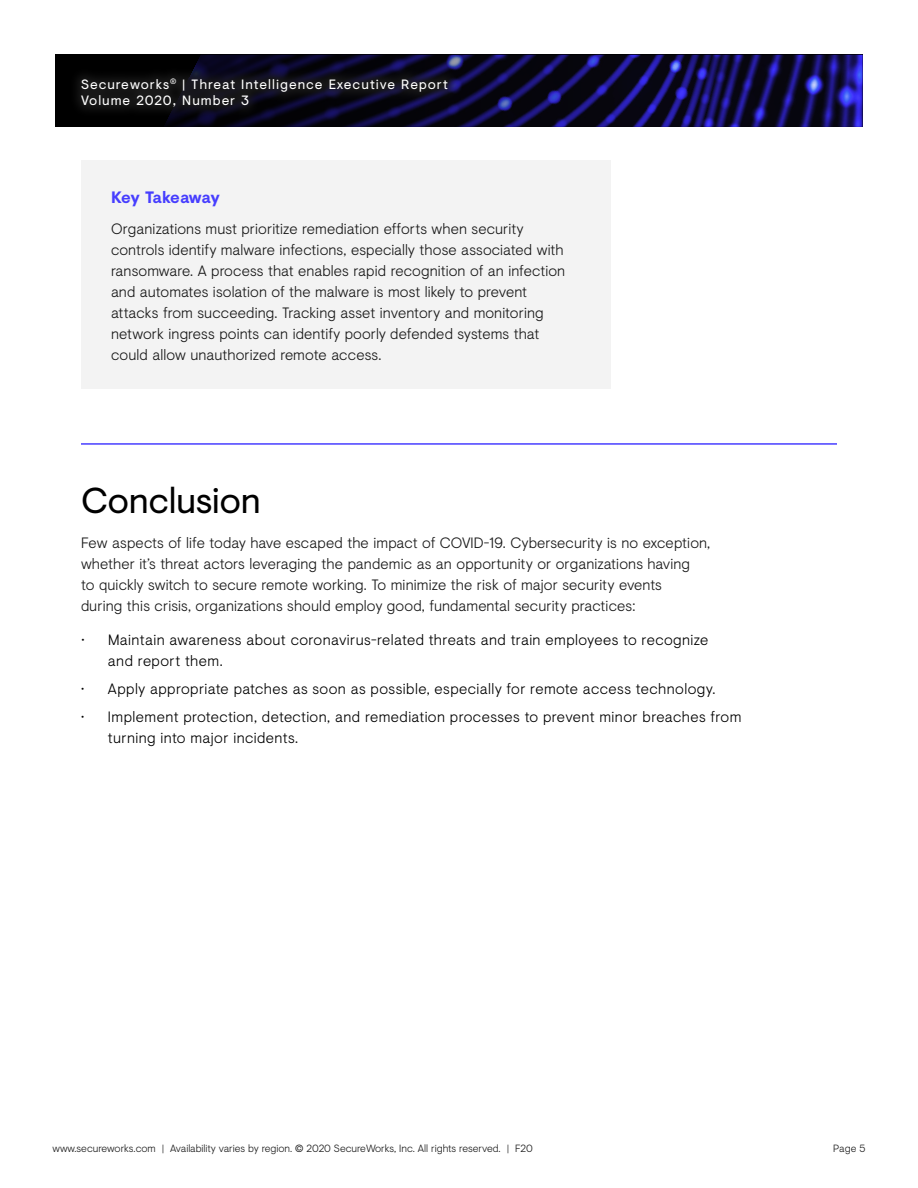
<style>
.page{position:relative;width:918px;height:1188px;background:#fff}
.page>*{position:absolute;margin:0;border:0;box-sizing:border-box;transform-origin:0 0}
.t1{font:36px "Visuelt";letter-spacing:-.01em;color:#000}
.t2{font:700 16.5px "Visuelt";letter-spacing:-.03em;color:#473eff}
.t3{font:300 15px/21px "Visuelt";letter-spacing:.005em;color:#181818}
.t4{font:300 15px/21px "Visuelt";letter-spacing:.025em;color:#000}
.t5{font:13.5px/16.5px "Visuelt";letter-spacing:.07em;color:#fff}
.t6{font:300 10.5px "Visuelt";letter-spacing:-.005em;color:#1c1c1c}
</style>
<div class="page">
<svg style="left:55px;top:55px;width:808px;height:72px;background:#100d3b"></svg>
<div style="left:69px;top:66px;width:391px;height:53px;background:#1c1c1c;opacity:.93"></div>
<hr style="left:81px;top:443px;width:756px;height:2px;background:#473eff">
<div style="left:81px;top:160px;width:530px;height:228px;background:#f3f3f3"></div>
<p class="t5" style="left:81px;top:75px;width:368px">Secureworks<sup>®</sup> | Threat Intelligence Executive Report<br>Volume 2020, Number 3</p>
<p class="t2" style="left:111px;top:185px;width:110px">Key Takeaway</p>
<p class="t3" style="left:111px;top:218px;width:456px">Organizations must prioritize remediation efforts when security controls identify malware infections, especially those associated with ransomware. A process that enables rapid recognition of an infection and automates isolation of the malware is most likely to prevent attacks from succeeding. Tracking asset inventory and monitoring network ingress points can identify poorly defended systems that could allow unauthorized remote access.</p>
<h1 class="t1" style="left:81px;top:475px;width:181px">Conclusion</h1>
<p class="t3" style="left:81px;top:531px;width:631px">Few aspects of life today have escaped the impact of COVID-19. Cybersecurity is no exception, whether it’s threat actors leveraging the pandemic as an opportunity or organizations having<br>to quickly switch to secure remote working. To minimize the risk of major security events<br>during this crisis, organizations should employ good, fundamental security practices:</p>
<p class="t4" style="left:108px;top:629px;width:602px;text-indent:-27px">• Maintain awareness about coronavirus-related threats and train employees to recognize and report them.</p>
<p class="t4" style="left:81px;top:677px;width:636px">• Apply appropriate patches as soon as possible, especially for remote access technology.</p>
<p class="t4" style="left:108px;top:705px;width:635px;text-indent:-27px">• Implement protection, detection, and remediation processes to prevent minor breaches from turning into major incidents.</p>
<p class="t6" style="left:52px;top:1141px;width:482px">www.secureworks.com | Availability varies by region. © 2020 SecureWorks, Inc. All rights reserved. | F20</p>
<p class="t6" style="left:833px;top:1140px;width:34px">Page 5</p>
</div>
